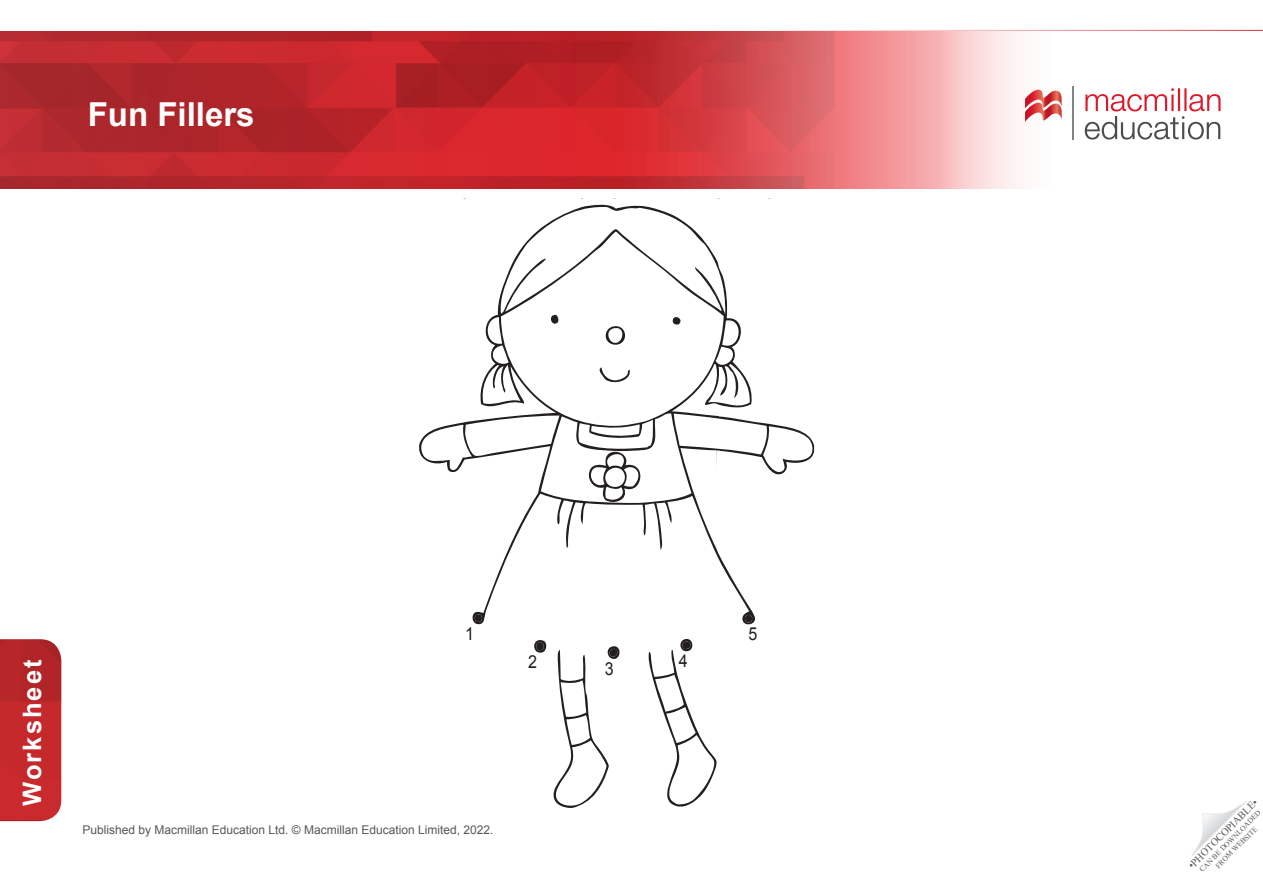
<style>
.page{position:relative;width:1263px;height:893px;background:#fff}
.page>*{position:absolute;margin:0;border:0;box-sizing:border-box;transform-origin:0 0}
.t1{font:700 33px "Arial";color:#fff}
.t2{font:700 25.5px "Arial";letter-spacing:.08em;color:#fff}
.TN__Body_text{font:17.85px "Arial";color:#231f20;scale:.9 1}
.t3{font:12px "Arial";color:#57585a}
.t4{font:10.5px "Times New Roman";color:#57585a}
.t5{font:7.5px/9px "Times New Roman";color:#57585a;text-align:center}
</style>
<div class="page">
<img style="left:0;top:31px;width:935px;height:157px">
<svg style="left:935px;top:31px;width:286px;height:158px"></svg>
<svg style="left:1025px;top:89px;width:37px;height:34px"></svg>
<hr style="left:1073px;top:86px;width:1px;height:54px;background:#808285">
<svg style="left:1085px;top:88px;width:135px;height:52px"></svg>
<hr style="left:0;top:30px;width:1263px;height:1px;background:#cb2b2e">
<svg style="left:1192px;top:801px;width:54px;height:55px"></svg>
<img style="left:0;top:639px;width:61px;height:182px">
<svg style="left:419px;top:424px;width:395px;height:201px"></svg>
<svg style="left:743px;top:614px;width:10px;height:9px"></svg>
<svg style="left:648px;top:638px;width:69px;height:169px"></svg>
<svg style="left:585px;top:448px;width:56px;height:57px"></svg>
<svg style="left:534px;top:640px;width:86px;height:168px"></svg>
<svg style="left:470px;top:611px;width:13px;height:11px"></svg>
<svg style="left:455px;top:198px;width:316px;height:226px"></svg>
<svg style="left:715px;top:450px;width:5px;height:103px"></svg>
<h1 class="t1" style="left:88px;top:93px;width:168px">Fun Fillers</h1>
<p class="TN__Body_text" style="left:465px;top:622px;width:11px">1</p>
<h2 class="t2" style="left:15px;top:806px;width:148px;rotate:-90deg">Worksheet</h2>
<p class="TN__Body_text" style="left:528px;top:650px;width:11px">2</p>
<p class="t3" style="left:83px;top:822px;width:413px">Published by Macmillan Education Ltd. © Macmillan Education Limited, 2022.</p>
<p class="TN__Body_text" style="left:605px;top:657px;width:11px">3</p>
<p class="TN__Body_text" style="left:679px;top:649px;width:11px">4</p>
<p class="TN__Body_text" style="left:749px;top:622px;width:11px">5</p>
<p class="t4" style="left:1185px;top:862px;width:95px;rotate:-45deg">•PHOTOCOPIABLE•</p>
<p class="t5" style="left:1197px;top:867px;width:85px;rotate:-45deg">CAN BE DOWNLOADED<br>FROM WEBSITE</p>
</div>
